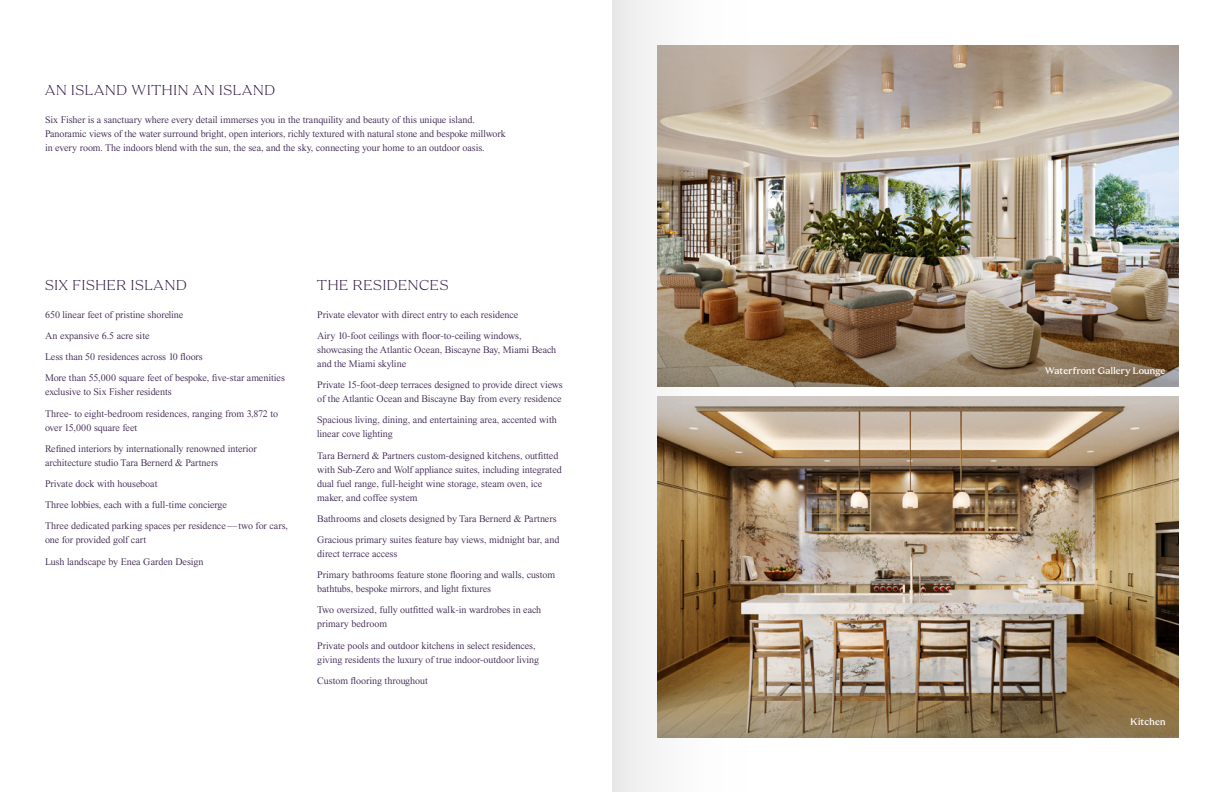
<style>
.page{position:relative;width:1224px;height:792px;background:#fff}
.page>*{position:absolute;margin:0;border:0;box-sizing:border-box;transform-origin:0 0}
.t1{font:300 15px "Apris";letter-spacing:.05em;color:#331a47}
.t2{font:300 10px/21.2px "Times Now";letter-spacing:-.005em;color:#331a47}
.t3{font:500 10px "Apris";letter-spacing:.025em;color:#fff}
</style>
<div class="page">
<img style="left:754px;top:45px;width:425px;height:247px">
<img style="left:754px;top:396px;width:425px;height:247px">
<img style="left:754px;top:292px;width:425px;height:95px">
<img style="left:754px;top:643px;width:425px;height:95px">
<svg style="left:612px;top:0;width:142px;height:792px"></svg>
<h1 class="t1" style="left:45px;top:82px;width:232px">AN ISLAND WITHIN AN ISLAND</h1>
<p class="t2" style="left:45px;top:113px;width:462px;line-height:14px">Six Fisher is a sanctuary where every detail immerses you in the tranquility and beauty of this unique island.<br>Panoramic views of the water surround bright, open interiors, richly textured with natural stone and bespoke millwork in every room. The indoors blend with the sun, the sea, and the sky, connecting your home to an outdoor oasis.</p>
<h1 class="t1" style="left:45px;top:277px;width:143px">SIX FISHER ISLAND</h1>
<p class="t2" style="left:45px;top:304px;width:241px">650 linear feet of pristine shoreline<br>An expansive 6.5 acre site<br>Less than 50 residences across 10 floors<br>More than 55,000 square feet of bespoke, five-star amenities</p>
<p class="t2" style="left:45px;top:381px;width:235px">exclusive to Six Fisher residents<br>Three- to eight-bedroom residences, ranging from 3,872 to</p>
<p class="t2" style="left:45px;top:417px;width:213px">over 15,000 square feet<br>Refined interiors by internationally renowned interior</p>
<p class="t2" style="left:45px;top:452px;width:245px">architecture studio Tara Bernerd &amp; Partners<br>Private dock with houseboat<br>Three lobbies, each with a full-time concierge<br>Three dedicated parking spaces per residence—two for cars,</p>
<p class="t2" style="left:45px;top:529px;width:160px">one for provided golf cart<br>Lush landscape by Enea Garden Design</p>
<h1 class="t1" style="left:317px;top:277px;width:133px">THE RESIDENCES</h1>
<p class="t2" style="left:317px;top:304px;width:206px">Private elevator with direct entry to each residence<br>Airy 10-foot ceilings with floor-to-ceiling windows,</p>
<p class="t2" style="left:317px;top:343px;width:241px;line-height:14px">showcasing the Atlantic Ocean, Biscayne Bay, Miami Beach and the Miami skyline</p>
<p class="t2" style="left:317px;top:378px;width:247px;line-height:14px">Private 15-foot-deep terraces designed to provide direct views of the Atlantic Ocean and Biscayne Bay from every residence</p>
<p class="t2" style="left:317px;top:413px;width:241px;line-height:14px">Spacious living, dining, and entertaining area, accented with linear cove lighting</p>
<p class="t2" style="left:317px;top:448px;width:246px;line-height:14px">Tara Bernerd &amp; Partners custom-designed kitchens, outfitted with Sub-Zero and Wolf appliance suites, including integrated dual fuel range, full-height wine storage, steam oven, ice maker, and coffee system</p>
<p class="t2" style="left:317px;top:508px;width:244px">Bathrooms and closets designed by Tara Bernerd &amp; Partners<br>Gracious primary suites feature bay views, midnight bar, and</p>
<p class="t2" style="left:317px;top:543px;width:239px">direct terrace access<br>Primary bathrooms feature stone flooring and walls, custom</p>
<p class="t2" style="left:317px;top:578px;width:225px">bathtubs, bespoke mirrors, and light fixtures<br>Two oversized, fully outfitted walk-in wardrobes in each</p>
<p class="t2" style="left:317px;top:613px;width:220px">primary bedroom<br>Private pools and outdoor kitchens in select residences,</p>
<p class="t2" style="left:317px;top:649px;width:224px">giving residents the luxury of true indoor-outdoor living<br>Custom flooring throughout</p>
<p class="t3" style="left:1045px;top:364px;width:122px">Waterfront Gallery Lounge</p>
<p class="t3" style="left:1131px;top:715px;width:36px">Kitchen</p>
</div>
